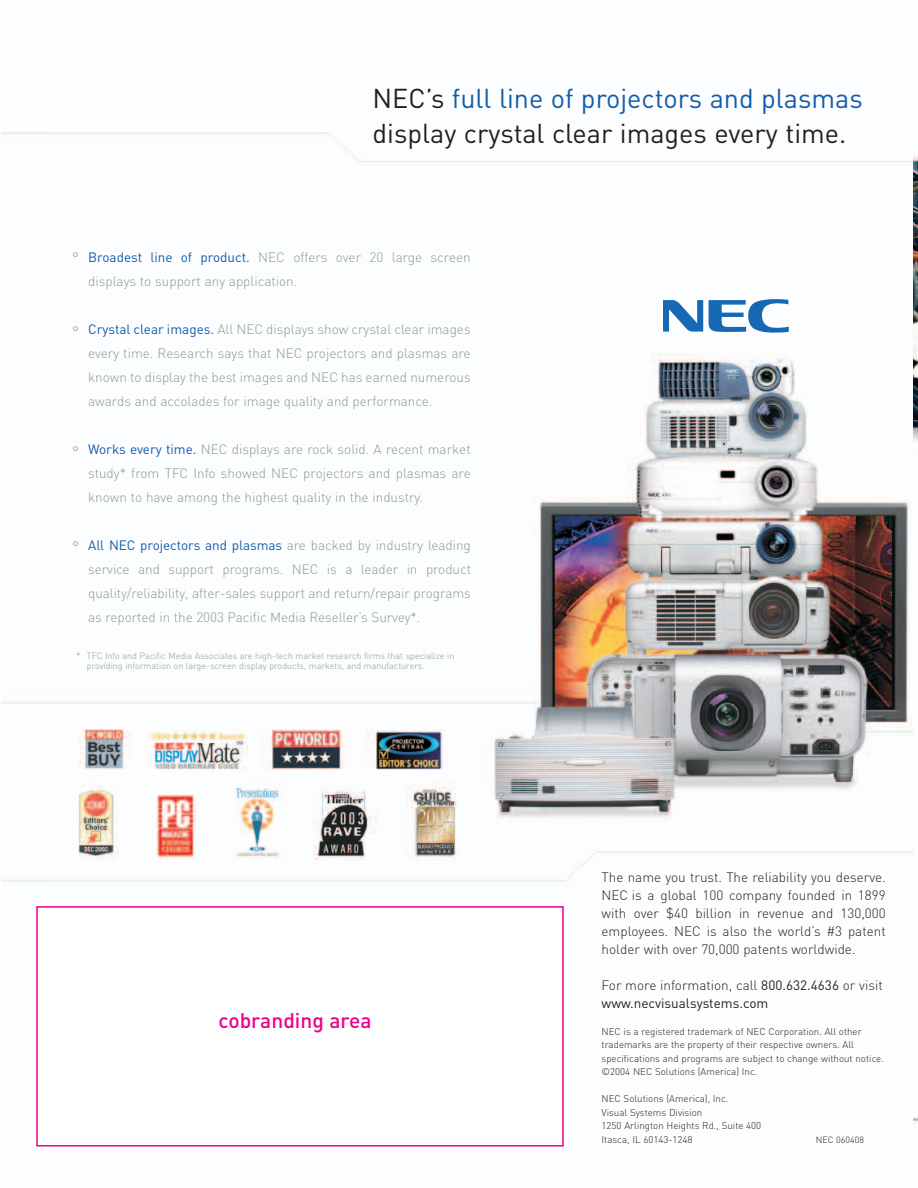
<style>
.page{position:relative;width:918px;height:1188px;background:#fff}
.page>*{position:absolute;margin:0;border:0;box-sizing:border-box;transform-origin:0 0}
.t1{font:27px/34.5px "DIN";color:#231f20}
.t2{font:500 21px "DIN";color:#ed028c}
.t3{font:15px "DIN";color:#a8a9ad}
.t4{font:300 13.5px/24px "DIN";color:#8b9b92;text-align:justify}
.t5{font:300 13.5px/18px "DIN";color:#231f20;text-align:justify}
.t6{font:13.5px/18px "DIN";color:#231f20}
.t7{font:300 9.75px/13.5px "DIN";color:#231f20}
.t8{font:300 9px/10.5px "DIN";color:#8b9b92}
.t9{font:300 9px "DIN";color:#231f20}
.s1{color:#135cab}
.s2{font-weight:400;color:#135cab}
.s3{font-weight:300}
</style>
<div class="page">
<img style="left:913px;top:155px;width:5px;height:967px">
<img style="left:1px;top:132px;width:912px;height:750px">
<div style="left:36px;top:906px;width:528px;height:241px;border:2px solid #ed028c"></div>
<svg style="left:663px;top:300px;width:40px;height:32px"></svg>
<svg style="left:709px;top:299px;width:80px;height:34px"></svg>
<h1 class="t1" style="left:373px;top:85px;width:492px">NEC’s <span class="s1">full line of projectors and plasmas </span>display crystal clear images every time.</h1>
<p class="t3" style="left:72px;top:253px;width:8px">°</p>
<p class="t3" style="left:72px;top:327px;width:8px">°</p>
<p class="t3" style="left:72px;top:446px;width:8px">°</p>
<p class="t3" style="left:72px;top:542px;width:8px">°</p>
<p class="t4" style="left:88px;top:246px;width:384px"><span class="s2">Broadest line of product.</span> NEC offers over 20 large screen displays to support any application.</p>
<p class="t4" style="left:88px;top:318px;width:384px"><span class="s2">Crystal clear images.</span> All NEC displays show crystal clear images every time. Research says that NEC projectors and plasmas are known to display the best images and NEC has earned numerous awards and accolades for image quality and performance.</p>
<p class="t4" style="left:88px;top:438px;width:384px"><span class="s2">Works every time.</span> NEC displays are rock solid. A recent market study* from TFC Info showed NEC projectors and plasmas are known to have among the highest quality in the industry.</p>
<p class="t4" style="left:88px;top:534px;width:384px"><span class="s2">All NEC projectors and plasmas</span> are backed by industry leading service and support programs. NEC is a leader in product quality/reliability, after-sales support and return/repair programs as reported in the 2003 Pacific Media Reseller’s Survey*.</p>
<p class="t8" style="left:87px;top:651px;width:369px;text-indent:-10px">* TFC Info and Pacific Media Associates are high-tech market research firms that specialize in providing information on large-screen display products, markets, and manufacturers.</p>
<h2 class="t2" style="left:219px;top:1013px;width:155px">cobranding area</h2>
<p class="t5" style="left:602px;top:870px;width:286px">The name you trust. The reliability you deserve.<br>NEC is a global 100 company founded in 1899 with over $40 billion in revenue and 130,000 employees. NEC is also the world’s #3 patent holder with over 70,000 patents worldwide.</p>
<p class="t6" style="left:602px;top:977px;width:283px"><span class="s3">For more information, call</span> 800.632.4636 <span class="s3">or visit </span>www.necvisualsystems.com</p>
<p class="t7" style="left:602px;top:1026px;width:284px">NEC is a registered trademark of NEC Corporation. All other trademarks are the property of their respective owners. All specifications and programs are subject to change without notice. ©2004 NEC Solutions (America) Inc.</p>
<p class="t7" style="left:602px;top:1093px;width:161px">NEC Solutions (America), Inc.<br>Visual Systems Division<br>1250 Arlington Heights Rd., Suite 400<br>Itasca, IL 60143-1248</p>
<p class="t9" style="left:816px;top:1137px;width:50px">NEC 060408</p>
</div>
